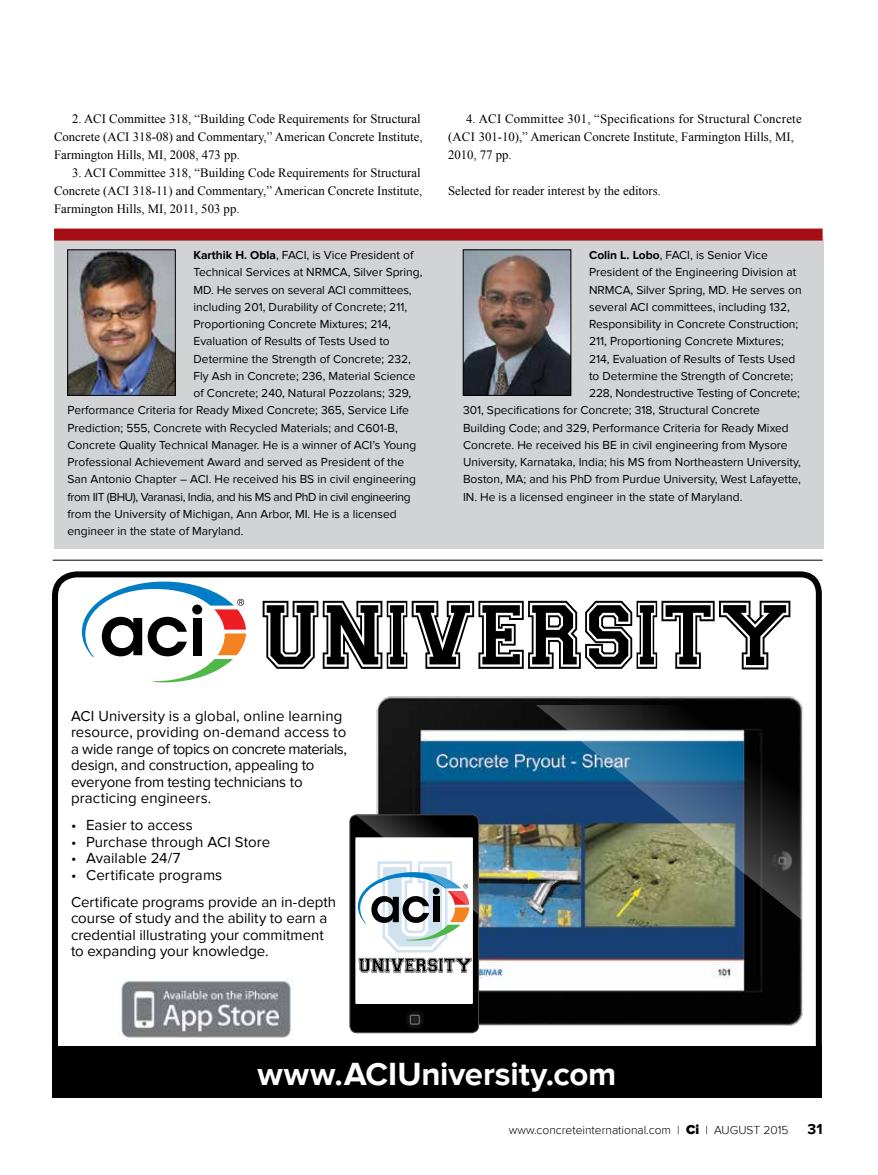
<style>
.page{position:relative;width:878px;height:1175px;background:#fff}
.page>*{position:absolute;margin:0;border:0;box-sizing:border-box;transform-origin:0 0}
.t1{font:500 91.65px "Collegiate Heavy Outline";color:#000;scale:.95 1}
.t2{font:700 33px "Proxima Nova";letter-spacing:-.005em;color:#fff}
.t3{font:15px/16.5px "Proxima Nova";color:#000}
.t4{font:700 15px "Proxima Nova";color:#000}
.t5{font:12.75px/18px "Times New Roman";color:#000}
.t6{font:12px "Proxima Nova";color:#000}
.t7{font:12px "Proxima Nova";letter-spacing:-.03em;color:#000}
.t8{font:300 12px "Proxima Nova";color:#000}
.s1{font-weight:700}
.s2{font-weight:900;font-size:13.5px}
</style>
<div class="page">
<div style="left:54px;top:239px;width:770px;height:310px;background:#d1d3d4"></div>
<div style="left:54px;top:228px;width:768px;height:12px;background:#a70e13"></div>
<hr style="left:53px;top:560px;width:769px;height:1px;background:#000">
<img style="left:465px;top:252px;width:104px;height:141px">
<div style="left:463px;top:250px;width:108px;height:145px;border:1px solid #000"></div>
<img style="left:69px;top:252px;width:104px;height:141px">
<div style="left:67px;top:250px;width:108px;height:145px;border:1px solid #000"></div>
<svg style="left:52px;top:571px;width:770px;height:485px"></svg>
<svg style="left:82px;top:581px;width:164px;height:101px"></svg>
<div style="left:52px;top:1046px;width:769px;height:52px;background:#000"></div>
<img style="left:366px;top:677px;width:456px;height:363px">
<div style="left:350px;top:814px;width:128px;height:218px;background:#000;border-radius:7px"></div>
<div style="left:350px;top:814px;width:129px;height:219px;border:1px solid #4a4a4d;border-radius:7px"></div>
<div style="left:355px;top:837px;width:118px;height:167px;background:#fff"></div>
<svg style="left:404px;top:1009px;width:21px;height:20px"></svg>
<div style="left:410px;top:1015px;width:9px;height:9px;border:1px solid #86888a"></div>
<img style="left:536px;top:705px;width:266px;height:215px">
<svg style="left:359px;top:958px;width:112px;height:14px"></svg>
<svg style="left:355px;top:814px;width:123px;height:138px"></svg>
<img style="left:119px;top:979px;width:173px;height:60px">
<p class="t5" style="left:54px;top:109px;width:370px;text-indent:18px">2. ACI Committee 318, “Building Code Requirements for Structural<br>Concrete (ACI 318-08) and Commentary,” American Concrete Institute,<br>Farmington Hills, MI, 2008, 473 pp.</p>
<p class="t5" style="left:54px;top:163px;width:370px;text-align:justify;text-indent:18px">3. ACI Committee 318, “Building Code Requirements for Structural Concrete (ACI 318-11) and Commentary,” American Concrete Institute, Farmington Hills, MI, 2011, 503 pp.</p>
<p class="t6" style="left:193px;top:248px;width:221px"><span class="s1">Karthik H. Obla</span>, FACI, is Vice President of</p>
<p class="t6" style="left:193px;top:265px;width:230px">Technical Services at NRMCA, Silver Spring,</p>
<p class="t6" style="left:193px;top:283px;width:219px">MD. He serves on several ACI committees,</p>
<p class="t6" style="left:193px;top:300px;width:215px">including 201, Durability of Concrete; 211,</p>
<p class="t6" style="left:193px;top:317px;width:199px">Proportioning Concrete Mixtures; 214,</p>
<p class="t6" style="left:193px;top:334px;width:198px">Evaluation of Results of Tests Used to</p>
<p class="t6" style="left:193px;top:352px;width:219px">Determine the Strength of Concrete; 232,</p>
<p class="t6" style="left:193px;top:369px;width:223px">Fly Ash in Concrete; 236, Material Science</p>
<p class="t6" style="left:193px;top:386px;width:219px">of Concrete; 240, Natural Pozzolans; 329,</p>
<p class="t6" style="left:67px;top:403px;width:343px">Performance Criteria for Ready Mixed Concrete; 365, Service Life</p>
<p class="t6" style="left:67px;top:421px;width:332px">Prediction; 555, Concrete with Recycled Materials; and C601-B,</p>
<p class="t6" style="left:67px;top:438px;width:350px">Concrete Quality Technical Manager. He is a winner of ACI’s Young</p>
<p class="t6" style="left:67px;top:455px;width:338px">Professional Achievement Award and served as President of the</p>
<p class="t6" style="left:67px;top:472px;width:350px">San Antonio Chapter – ACI. He received his BS in civil engineering</p>
<p class="t7" style="left:67px;top:490px;width:345px">from IIT (BHU), Varanasi, India, and his MS and PhD in civil engineering</p>
<p class="t6" style="left:67px;top:507px;width:331px">from the University of Michigan, Ann Arbor, MI. He is a licensed</p>
<p class="t6" style="left:67px;top:524px;width:177px">engineer in the state of Maryland.</p>
<p class="t5" style="left:448px;top:109px;width:355px;text-indent:18px">4. ACI Committee 301, “Specifications for Structural Concrete (ACI 301-10),” American Concrete Institute, Farmington Hills, MI,<br>2010, 77 pp.</p>
<p class="t5" style="left:448px;top:181px;width:214px">Selected for reader interest by the editors.</p>
<p class="t6" style="left:589px;top:248px;width:180px"><span class="s1">Colin L. Lobo</span>, FACI, is Senior Vice</p>
<p class="t6" style="left:589px;top:265px;width:209px">President of the Engineering Division at</p>
<p class="t6" style="left:589px;top:283px;width:214px">NRMCA, Silver Spring, MD. He serves on</p>
<p class="t6" style="left:589px;top:300px;width:202px">several ACI committees, including 132,</p>
<p class="t6" style="left:589px;top:317px;width:211px">Responsibility in Concrete Construction;</p>
<p class="t6" style="left:589px;top:334px;width:196px">211, Proportioning Concrete Mixtures;</p>
<p class="t6" style="left:589px;top:352px;width:208px">214, Evaluation of Results of Tests Used</p>
<p class="t6" style="left:589px;top:369px;width:206px">to Determine the Strength of Concrete;</p>
<p class="t6" style="left:589px;top:386px;width:212px">228, Nondestructive Testing of Concrete;</p>
<p class="t6" style="left:463px;top:403px;width:298px">301, Specifications for Concrete; 318, Structural Concrete</p>
<p class="t6" style="left:463px;top:421px;width:327px">Building Code; and 329, Performance Criteria for Ready Mixed</p>
<p class="t6" style="left:463px;top:438px;width:326px">Concrete. He received his BE in civil engineering from Mysore</p>
<p class="t6" style="left:463px;top:455px;width:339px">University, Karnataka, India; his MS from Northeastern University,</p>
<p class="t6" style="left:463px;top:472px;width:339px">Boston, MA; and his PhD from Purdue University, West Lafayette,</p>
<p class="t6" style="left:463px;top:490px;width:281px">IN. He is a licensed engineer in the state of Maryland.</p>
<h1 class="t1" style="left:260px;top:599px;width:561px">UNIVERSITY</h1>
<p class="t3" style="left:71px;top:707px;width:277px">ACI University is a global, online learning resource, providing on-demand access to a wide range of topics on concrete materials, design, and construction, appealing to everyone from testing technicians to practicing engineers.</p>
<p class="t3" style="left:71px;top:817px;width:123px">• Easier to access</p>
<p class="t3" style="left:71px;top:833px;width:200px">• Purchase through ACI Store</p>
<p class="t3" style="left:71px;top:850px;width:111px">• Available 24/7</p>
<p class="t3" style="left:71px;top:861px;width:266px;line-height:27px">• Certificate programs<br>Certificate programs provide an in-depth</p>
<p class="t3" style="left:71px;top:910px;width:258px">course of study and the ability to earn a credential illustrating your commitment to expanding your knowledge.</p>
<h2 class="t2" style="left:257px;top:1055px;width:360px">www.ACIUniversity.com</h2>
<p class="t8" style="left:509px;top:1123px;width:281px">www.concreteinternational.com | <span class="s2">Ci</span> | august 2015</p>
<p class="t4" style="left:807px;top:1120px;width:16px">31</p>
</div>
